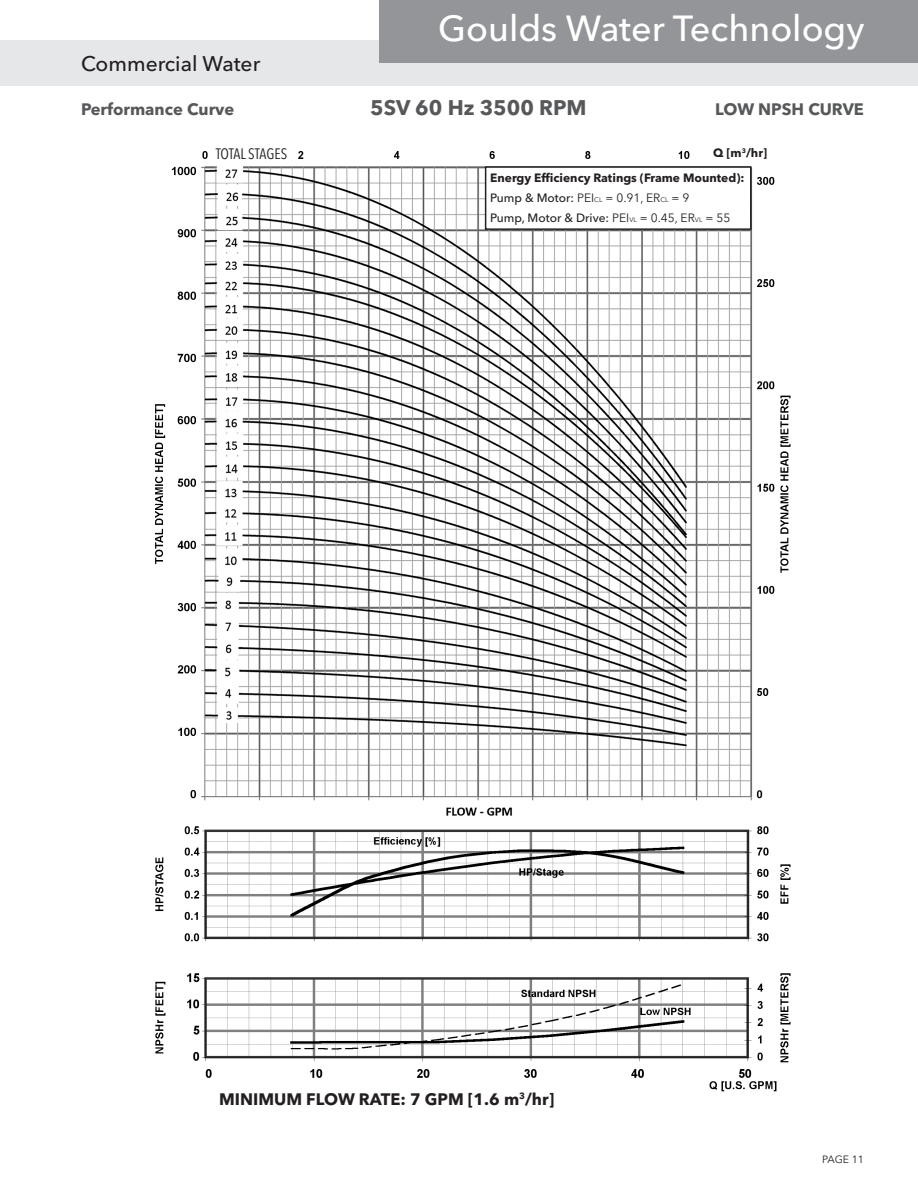
<style>
.page{position:relative;width:918px;height:1188px;background:#fff}
.page>*{position:absolute;margin:0;border:0;box-sizing:border-box;transform-origin:0 0}
.t1{font:500 36px "Avenir Next LT Pro";color:#fff}
.t2{font:500 21px "Avenir Next LT Pro";color:#231f20}
.t3{font:700 21px "Avenir Next LT Pro";color:#57585a}
.t4{font:700 16.5px "Avenir Next LT Pro";color:#231f20}
.t5{font:700 16.5px "Avenir Next LT Pro";color:#57585a}
.t6{font:condensed 15px "Avenir Next LT Pro";letter-spacing:-.005em;color:#231f20}
.t7{font:700 12px "Avenir Next LT Pro";color:#231f20}
.t8{font:500 12px "Avenir Next LT Pro";color:#231f20}
.t9{font:12px "Avenir Next LT Pro";color:#231f20}
.t10{font:10.5px "Avenir Next LT Pro";letter-spacing:-.01em;color:#231f20}
.s1{font-weight:500}
.s2{font-size:6.6px}
.s3{font-weight:400}
.s4{font-weight:400;font-size:6.6px}
</style>
<div class="page">
<img style="left:155px;top:151px;width:636px;height:941px">
<div style="left:217px;top:145px;width:70px;height:15px;background:#fff"></div>
<div style="left:486px;top:167px;width:265px;height:62px;background:#fff"></div>
<div style="left:485px;top:166px;width:267px;height:64px;border:2px solid #231f20"></div>
<div style="left:0;top:40px;width:918px;height:46px;background:#e6e7e9"></div>
<hr style="left:0;top:0;width:1px;height:63px;background:#939598">
<div style="left:380px;top:0;width:538px;height:63px;background:#939598"></div>
<h2 class="t2" style="left:81px;top:51px;width:181px">Commercial Water</h2>
<h1 class="t1" style="left:438px;top:6px;width:428px">Goulds Water Technology</h1>
<p class="t5" style="left:81px;top:99px;width:155px">Performance Curve</p>
<p class="t3" style="left:370px;top:95px;width:218px">5SV 60 Hz 3500 RPM</p>
<p class="t5" style="left:715px;top:99px;width:150px">LOW NPSH CURVE</p>
<p class="t6" style="left:216px;top:144px;width:73px">TOTAL STAGES</p>
<p class="t7" style="left:713px;top:145px;width:55px">Q [m<sup>3</sup>/hr]</p>
<p class="t7" style="left:490px;top:171px;width:256px">Energy Efficiency Ratings (Frame Mounted):</p>
<p class="t9" style="left:490px;top:191px;width:201px"><span class="s1">Pump &amp; Motor:</span> PEI<span class="s2">CL</span> = 0.91, ER<span class="s2">CL</span> = 9</p>
<p class="t8" style="left:490px;top:210px;width:242px">Pump, Motor &amp; Drive: <span class="s3">PEI</span><span class="s4">VL</span> <span class="s3">= 0.45, ER</span><span class="s4">VL</span> <span class="s3">= 55</span></p>
<p class="t4" style="left:219px;top:1089px;width:337px">MINIMUM FLOW RATE: 7 GPM [1.6 m<sup>3</sup>/hr]</p>
<p class="t10" style="left:822px;top:1153px;width:43px">PAGE 11</p>
</div>
